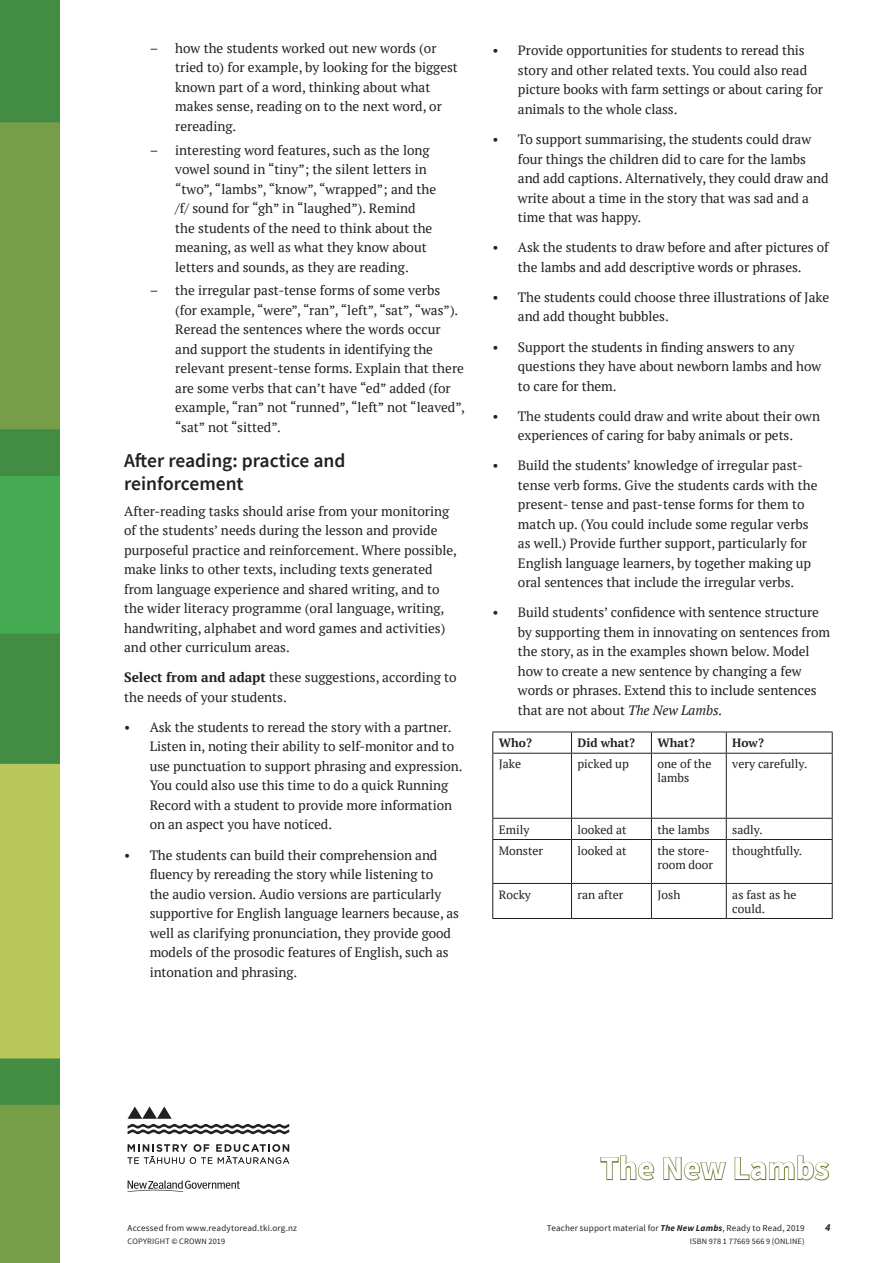
<style>
.page{position:relative;width:893px;height:1263px;background:#fff}
.page>*{position:absolute;margin:0;border:0;box-sizing:border-box;transform-origin:0 0}
.TS__Heading{font:700 33px "Source Sans Pro";color:#fff}
.MS__Sub_Heading_in{font:600 19.5px/22.5px "Source Sans Pro";color:#231f20}
.TS__Body{font:13.5px/19.5px "PT Serif";letter-spacing:-.005em;color:#231f20}
.t1{font:12px/13.8px "PT Serif";color:#231f20}
.t2{font:700 12px "PT Serif";color:#231f20}
.t3{font:italic 700 10.5px "Source Sans Pro";color:#231f20}
.t4{font:9px "Source Sans Pro";letter-spacing:.02em;color:#231f20}
.t5{font:8.25px "Source Sans Pro";letter-spacing:.02em;color:#231f20}
.s1{font-weight:700}
.s2{font-style:italic}
.s3{font-weight:700;font-style:italic}
</style>
<div class="page">
<hr style="left:492px;top:732px;width:79px;height:1px;background:#231f20">
<svg style="left:492px;top:732px;width:1px;height:21px"></svg>
<hr style="left:571px;top:732px;width:80px;height:1px;background:#231f20">
<svg style="left:571px;top:732px;width:1px;height:21px"></svg>
<hr style="left:651px;top:732px;width:75px;height:1px;background:#231f20">
<svg style="left:651px;top:732px;width:1px;height:21px"></svg>
<hr style="left:726px;top:732px;width:107px;height:1px;background:#231f20">
<svg style="left:726px;top:732px;width:1px;height:21px"></svg>
<svg style="left:832px;top:732px;width:1px;height:21px"></svg>
<hr style="left:492px;top:753px;width:79px;height:1px;background:#231f20">
<hr style="left:492px;top:753px;width:1px;height:65px;background:#231f20">
<hr style="left:571px;top:753px;width:80px;height:1px;background:#231f20">
<hr style="left:571px;top:753px;width:1px;height:65px;background:#231f20">
<hr style="left:651px;top:753px;width:75px;height:1px;background:#231f20">
<hr style="left:651px;top:753px;width:1px;height:65px;background:#231f20">
<hr style="left:726px;top:753px;width:107px;height:1px;background:#231f20">
<hr style="left:726px;top:753px;width:1px;height:65px;background:#231f20">
<hr style="left:832px;top:753px;width:1px;height:65px;background:#231f20">
<hr style="left:492px;top:818px;width:79px;height:1px;background:#231f20">
<svg style="left:492px;top:819px;width:1px;height:20px"></svg>
<hr style="left:571px;top:818px;width:80px;height:1px;background:#231f20">
<svg style="left:571px;top:819px;width:1px;height:20px"></svg>
<hr style="left:651px;top:818px;width:75px;height:1px;background:#231f20">
<svg style="left:651px;top:819px;width:1px;height:20px"></svg>
<hr style="left:726px;top:818px;width:107px;height:1px;background:#231f20">
<svg style="left:726px;top:819px;width:1px;height:20px"></svg>
<svg style="left:832px;top:819px;width:1px;height:20px"></svg>
<hr style="left:492px;top:839px;width:79px;height:1px;background:#231f20">
<hr style="left:492px;top:840px;width:1px;height:43px;background:#231f20">
<hr style="left:571px;top:839px;width:80px;height:1px;background:#231f20">
<hr style="left:571px;top:840px;width:1px;height:43px;background:#231f20">
<hr style="left:651px;top:839px;width:75px;height:1px;background:#231f20">
<hr style="left:651px;top:840px;width:1px;height:43px;background:#231f20">
<hr style="left:726px;top:839px;width:107px;height:1px;background:#231f20">
<hr style="left:726px;top:840px;width:1px;height:43px;background:#231f20">
<hr style="left:832px;top:840px;width:1px;height:43px;background:#231f20">
<hr style="left:492px;top:883px;width:79px;height:1px;background:#231f20">
<hr style="left:492px;top:884px;width:1px;height:34px;background:#231f20">
<hr style="left:571px;top:883px;width:80px;height:1px;background:#231f20">
<hr style="left:571px;top:884px;width:1px;height:34px;background:#231f20">
<hr style="left:651px;top:883px;width:75px;height:1px;background:#231f20">
<hr style="left:651px;top:884px;width:1px;height:34px;background:#231f20">
<hr style="left:726px;top:883px;width:107px;height:1px;background:#231f20">
<hr style="left:726px;top:884px;width:1px;height:34px;background:#231f20">
<hr style="left:832px;top:884px;width:1px;height:34px;background:#231f20">
<hr style="left:492px;top:918px;width:79px;height:1px;background:#231f20">
<hr style="left:571px;top:918px;width:80px;height:1px;background:#231f20">
<hr style="left:651px;top:918px;width:75px;height:1px;background:#231f20">
<hr style="left:726px;top:918px;width:107px;height:1px;background:#231f20">
<svg style="left:600px;top:1155px;width:55px;height:26px"></svg>
<svg style="left:663px;top:1157px;width:63px;height:24px"></svg>
<svg style="left:734px;top:1155px;width:96px;height:26px"></svg>
<svg style="left:128px;top:1144px;width:161px;height:20px"></svg>
<svg style="left:128px;top:1106px;width:161px;height:28px"></svg>
<svg style="left:128px;top:1180px;width:112px;height:12px"></svg>
<img style="left:0;top:0;width:59px;height:1263px">
<p class="TS__Body" style="left:175px;top:38px;width:284px;text-indent:-26px">– how the students worked out new words (or tried to) for example, by looking for the biggest known part of a word, thinking about what makes sense, reading on to the next word, or rereading.</p>
<p class="TS__Body" style="left:175px;top:140px;width:263px;text-indent:-26px">– interesting word features, such as the long vowel sound in “tiny”; the silent letters in “two”, “lambs”, “know”, “wrapped”; and the /f/ sound for “gh” in “laughed”). Remind the students of the need to think about the meaning, as well as what they know about letters and sounds, as they are reading.</p>
<p class="TS__Body" style="left:175px;top:281px;width:291px;text-indent:-26px">– the irregular past-tense forms of some verbs (for example, “were”, “ran”, “left”, “sat”, “was”).<br>Reread the sentences where the words occur and support the students in identifying the relevant present-tense forms. Explain that there are some verbs that can’t have “ed” added (for example, “ran” not “runned”, “left” not “leaved”, “sat” not “sitted”.</p>
<p class="MS__Sub_Heading_in" style="left:124px;top:450px;width:223px">After reading: practice and reinforcement</p>
<p class="TS__Body" style="left:124px;top:501px;width:334px">After-reading tasks should arise from your monitoring of the students’ needs during the lesson and provide purposeful practice and reinforcement. Where possible, make links to other texts, including texts generated from language experience and shared writing, and to the wider literacy programme (oral language, writing, handwriting, alphabet and word games and activities) and other curriculum areas.</p>
<p class="TS__Body" style="left:124px;top:668px;width:334px"><span class="s1">Select from and adapt</span> these suggestions, according to the needs of your students.</p>
<p class="TS__Body" style="left:150px;top:717px;width:314px;text-indent:-26px">• Ask the students to reread the story with a partner.<br>Listen in, noting their ability to self-monitor and to use punctuation to support phrasing and expression.<br>You could also use this time to do a quick Running Record with a student to provide more information on an aspect you have noticed.</p>
<p class="TS__Body" style="left:150px;top:845px;width:311px;text-indent:-26px">• The students can build their comprehension and fluency by rereading the story while listening to<br>the audio version. Audio versions are particularly supportive for English language learners because, as well as clarifying pronunciation, they provide good models of the prosodic features of English, such as intonation and phrasing.</p>
<p class="TS__Body" style="left:518px;top:41px;width:307px;text-indent:-26px">• Provide opportunities for students to reread this story and other related texts. You could also read picture books with farm settings or about caring for animals to the whole class.</p>
<p class="TS__Body" style="left:518px;top:129px;width:312px;text-indent:-26px">• To support summarising, the students could draw four things the children did to care for the lambs and add captions. Alternatively, they could draw and write about a time in the story that was sad and a time that was happy.</p>
<p class="TS__Body" style="left:492px;top:238px;width:338px;text-align:center">• Ask the students to draw before and after pictures of the lambs and add descriptive words or phrases.</p>
<p class="TS__Body" style="left:518px;top:287px;width:313px;text-indent:-26px">• The students could choose three illustrations of Jake and add thought bubbles.</p>
<p class="TS__Body" style="left:518px;top:337px;width:305px;text-indent:-26px">• Support the students in finding answers to any questions they have about newborn lambs and how to care for them.</p>
<p class="TS__Body" style="left:492px;top:406px;width:329px;text-align:center">• The students could draw and write about their own experiences of caring for baby animals or pets.</p>
<p class="TS__Body" style="left:518px;top:456px;width:301px;text-indent:-26px">• Build the students’ knowledge of irregular past&shy;tense verb forms. Give the students cards with the present- tense and past-tense forms for them to match up. (You could include some regular verbs as well.) Provide further support, particularly for English language learners, by together making up oral sentences that include the irregular verbs.</p>
<p class="TS__Body" style="left:518px;top:603px;width:314px;text-indent:-26px">• Build students’ confidence with sentence structure by supporting them in innovating on sentences from the story, as in the examples shown below. Model how to create a new sentence by changing a few words or phrases. Extend this to include sentences that are not about <span class="s2">The New Lambs.</span></p>
<p class="t2" style="left:499px;top:735px;width:35px">Who?</p>
<p class="t2" style="left:577px;top:735px;width:59px">Did what?</p>
<p class="t2" style="left:657px;top:735px;width:39px">What?</p>
<p class="t2" style="left:732px;top:735px;width:33px">How?</p>
<p class="t1" style="left:499px;top:757px;width:24px">Jake</p>
<p class="t1" style="left:577px;top:757px;width:53px">picked up</p>
<p class="t1" style="left:657px;top:757px;width:55px">one of the lambs</p>
<p class="t1" style="left:732px;top:757px;width:77px">very carefully.</p>
<p class="t1" style="left:499px;top:822px;width:32px">Emily</p>
<p class="t1" style="left:577px;top:822px;width:51px">looked at</p>
<p class="t1" style="left:657px;top:822px;width:54px">the lambs</p>
<p class="t1" style="left:732px;top:822px;width:32px">sadly.</p>
<p class="t1" style="left:499px;top:843px;width:46px">Monster</p>
<p class="t1" style="left:577px;top:843px;width:51px">looked at</p>
<p class="t1" style="left:657px;top:843px;width:57px">the store&shy;room door</p>
<p class="t1" style="left:732px;top:843px;width:71px">thoughtfully.</p>
<p class="t1" style="left:499px;top:887px;width:34px">Rocky</p>
<p class="t1" style="left:577px;top:887px;width:47px">ran after</p>
<p class="t1" style="left:657px;top:887px;width:24px">Josh</p>
<p class="t1" style="left:732px;top:887px;width:66px">as fast as he could.</p>
<p class="TS__Heading" style="left:600px;top:1147px;width:230px">The New Lambs</p>
<p class="t4" style="left:128px;top:1222px;width:171px">Accessed from www.readytoread.tki.org.nz</p>
<p class="t4" style="left:547px;top:1222px;width:259px">Teacher support material for <span class="s3">The New Lambs</span>, Ready to Read, 2019</p>
<p class="t5" style="left:690px;top:1236px;width:116px">ISBN 978 1 77669 566 9 (ONLINE)</p>
<p class="t5" style="left:128px;top:1236px;width:99px">COPYRIGHT © CROWN 2019</p>
<p class="t3" style="left:825px;top:1221px;width:7px">4</p>
</div>
